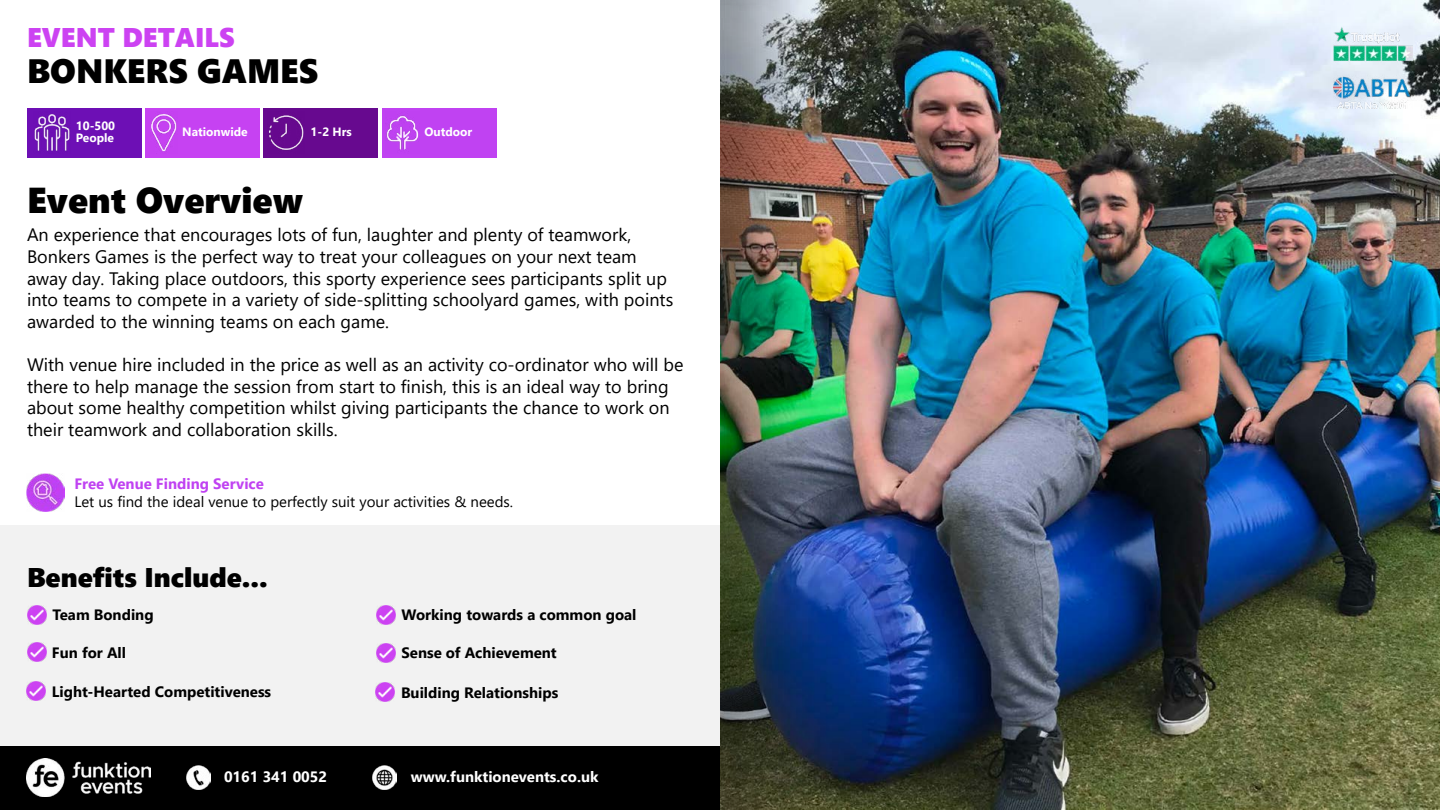
<style>
.page{position:relative;width:1440px;height:810px;background:#fff}
.page>*{position:absolute;margin:0;border:0;box-sizing:border-box;transform-origin:0 0}
.t1{font:36px "Segoe UI Black";color:#000}
.t2{font:33.75px "Segoe UI Black";color:#000}
.t3{font:27px "Segoe UI Black";color:#000}
.t4{font:27px "Segoe UI Black";color:#cc42f2}
.t5{font:18px/21.6px "Segoe UI";color:#000}
.t6{font:700 15px "Segoe UI";color:#000}
.t7{font:15px "Segoe UI";color:#000}
.t8{font:700 15px "Segoe UI";color:#fff}
.t9{font:700 15px "Segoe UI";color:#c042f2}
.t10{font:700 12px/12px "Segoe UI";color:#fff}
</style>
<div class="page">
<img style="left:876px;top:0;width:564px;height:810px">
<img style="left:1334px;top:27px;width:79px;height:81px">
<div style="left:0;top:746px;width:720px;height:64px;background:#000"></div>
<img style="left:27px;top:759px;width:123px;height:38px">
<img style="left:186px;top:766px;width:24px;height:24px">
<img style="left:372px;top:766px;width:25px;height:24px">
<img style="left:720px;top:0;width:156px;height:810px">
<div style="left:27px;top:108px;width:115px;height:50px;background:#6d0fb5"></div>
<div style="left:145px;top:108px;width:114px;height:50px;background:#c642f2"></div>
<div style="left:264px;top:108px;width:114px;height:50px;background:#67098f"></div>
<div style="left:382px;top:108px;width:114px;height:50px;background:#c042f2"></div>
<img style="left:386px;top:115px;width:33px;height:35px">
<img style="left:269px;top:115px;width:35px;height:36px">
<img style="left:151px;top:114px;width:26px;height:38px">
<img style="left:34px;top:114px;width:36px;height:37px">
<div style="left:0;top:525px;width:720px;height:221px;background:#f2f2f2"></div>
<img style="left:27px;top:605px;width:19px;height:19px">
<img style="left:27px;top:643px;width:19px;height:19px">
<img style="left:27px;top:682px;width:19px;height:19px">
<img style="left:376px;top:605px;width:19px;height:19px">
<img style="left:376px;top:644px;width:19px;height:18px">
<img style="left:376px;top:683px;width:19px;height:19px">
<img style="left:27px;top:474px;width:38px;height:38px">
<h3 class="t4" style="left:27px;top:18px;width:209px">EVENT DETAILS</h3>
<h2 class="t2" style="left:27px;top:46px;width:293px">BONKERS GAMES</h2>
<p class="t10" style="left:76px;top:119px;width:41px">10-500<br>People</p>
<p class="t10" style="left:182px;top:125px;width:67px">Nationwide</p>
<p class="t10" style="left:311px;top:125px;width:43px">1-2 Hrs</p>
<p class="t10" style="left:424px;top:125px;width:49px">Outdoor</p>
<h1 class="t1" style="left:27px;top:175px;width:278px">Event Overview</h1>
<p class="t5" style="left:27px;top:223px;width:648px">An experience that encourages lots of fun, laughter and plenty of teamwork, Bonkers Games is the perfect way to treat your colleagues on your next team away day. Taking place outdoors, this sporty experience sees participants split up into teams to compete in a variety of side-splitting schoolyard games, with points awarded to the winning teams on each game.</p>
<p class="t5" style="left:27px;top:352px;width:658px">With venue hire included in the price as well as an activity co-ordinator who will be there to help manage the session from start to finish, this is an ideal way to bring about some healthy competition whilst giving participants the chance to work on their teamwork and collaboration skills.</p>
<p class="t9" style="left:74px;top:470px;width:191px">Free Venue Finding Service</p>
<p class="t7" style="left:74px;top:488px;width:440px">Let us find the ideal venue to perfectly suit your activities &amp; needs.</p>
<h3 class="t3" style="left:27px;top:558px;width:242px">Benefits Include...</h3>
<p class="t6" style="left:52px;top:600px;width:103px">Team Bonding</p>
<p class="t6" style="left:52px;top:638px;width:76px">Fun for All</p>
<p class="t6" style="left:52px;top:677px;width:221px">Light-Hearted Competitiveness</p>
<p class="t6" style="left:401px;top:600px;width:236px">Working towards a common goal</p>
<p class="t6" style="left:401px;top:639px;width:157px">Sense of Achievement</p>
<p class="t6" style="left:401px;top:678px;width:159px">Building Relationships</p>
<p class="t8" style="left:224px;top:762px;width:105px">0161 341 0052</p>
<p class="t8" style="left:411px;top:762px;width:189px">www.funktionevents.co.uk</p>
</div>
